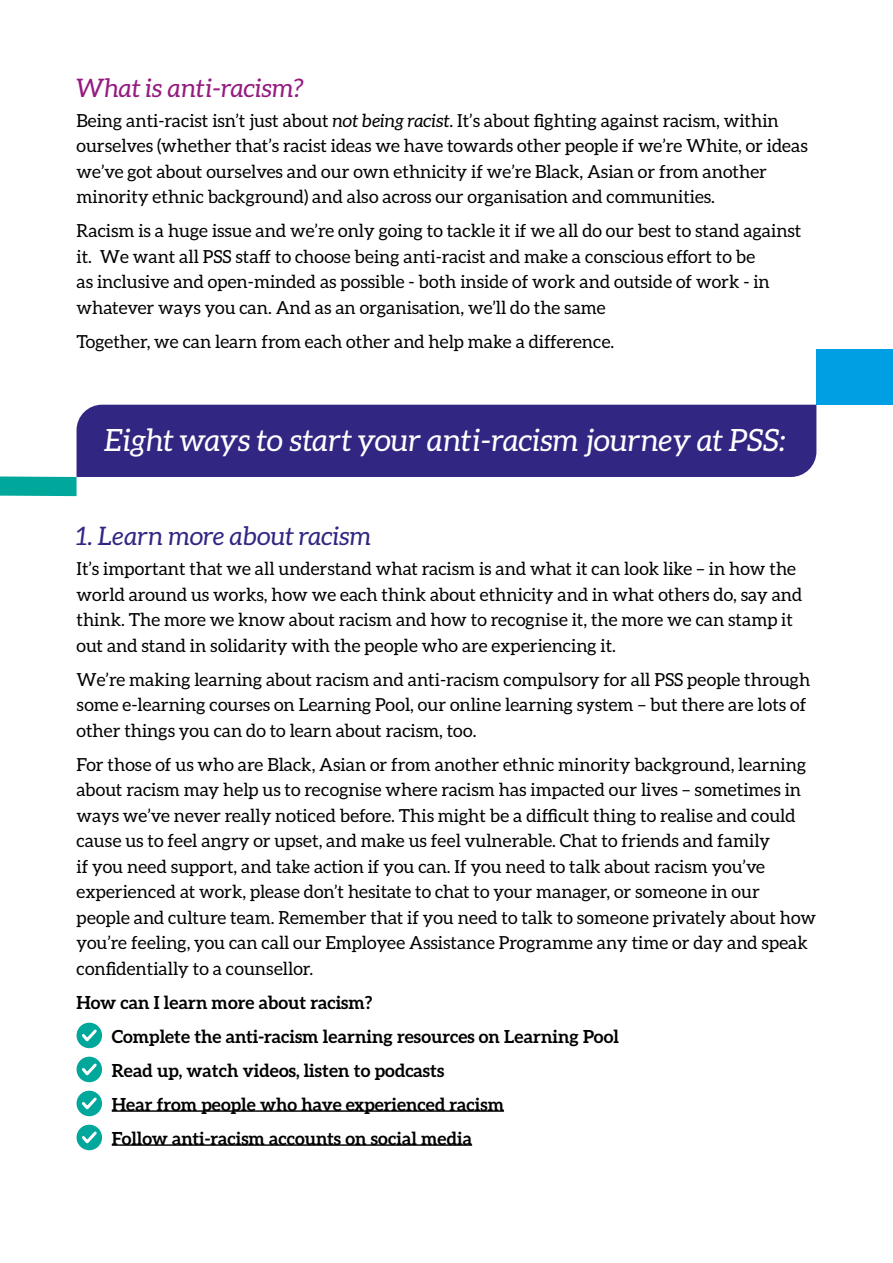
<style>
.page{position:relative;width:893px;height:1263px;background:#fff}
.page>*{position:absolute;margin:0;border:0;box-sizing:border-box;transform-origin:0 0}
.t1{font:italic 30.75px "Aleo";color:#fff}
.t2{font:italic 25.5px "Aleo";color:#312783}
.t3{font:italic 25.5px "Aleo";color:#951b81}
.t4{font:18px/25.5px "Aleo";color:#000}
.t5{font:700 18px "Aleo";color:#000}
.s1{font-style:italic}
</style>
<div class="page">
<hr style="left:112px;top:1110px;width:392px;height:2px;background:#000">
<hr style="left:112px;top:1144px;width:360px;height:2px;background:#000">
<div style="left:77px;top:1023px;width:25px;height:25px;background:#00a79b;border-radius:50%"></div>
<svg style="left:79px;top:1027px;width:18px;height:17px"></svg>
<div style="left:77px;top:1057px;width:25px;height:25px;background:#00a79b;border-radius:50%"></div>
<svg style="left:79px;top:1061px;width:18px;height:17px"></svg>
<div style="left:77px;top:1091px;width:25px;height:25px;background:#00a79b;border-radius:50%"></div>
<svg style="left:79px;top:1095px;width:18px;height:17px"></svg>
<div style="left:77px;top:1125px;width:25px;height:25px;background:#00a79b;border-radius:50%"></div>
<svg style="left:79px;top:1129px;width:18px;height:17px"></svg>
<div style="left:77px;top:405px;width:739px;height:72px;background:#312783"></div>
<div style="left:816px;top:349px;width:77px;height:56px;background:#009fe3"></div>
<svg style="left:0;top:476px;width:77px;height:20px;background:#0cab9f"></svg>
<p class="t3" style="left:77px;top:74px;width:228px">What is anti-racism?</p>
<p class="t4" style="left:77px;top:107px;width:733px">Being anti-racist isn’t just about <span class="s1">not being racist</span>. It’s about fighting against racism, within ourselves (whether that’s racist ideas we have towards other people if we’re White, or ideas we’ve got about ourselves and our own ethnicity if we’re Black, Asian or from another minority ethnic background) and also across our organisation and communities.</p>
<p class="t4" style="left:77px;top:218px;width:726px">Racism is a huge issue and we’re only going to tackle it if we all do our best to stand against it. We want all PSS staff to choose being anti-racist and make a conscious effort to be<br>as inclusive and open-minded as possible - both inside of work and outside of work - in whatever ways you can. And as an organisation, we’ll do the same</p>
<p class="t4" style="left:77px;top:328px;width:539px">Together, we can learn from each other and help make a difference.</p>
<p class="t1" style="left:105px;top:422px;width:683px">Eight ways to start your anti-racism journey at PSS:</p>
<p class="t2" style="left:77px;top:522px;width:296px">1. Learn more about racism</p>
<p class="t4" style="left:77px;top:556px;width:727px">It’s important that we all understand what racism is and what it can look like – in how the world around us works, how we each think about ethnicity and in what others do, say and think. The more we know about racism and how to recognise it, the more we can stamp it out and stand in solidarity with the people who are experiencing it.</p>
<p class="t4" style="left:77px;top:666px;width:735px">We’re making learning about racism and anti-racism compulsory for all PSS people through some e-learning courses on Learning Pool, our online learning system – but there are lots of other things you can do to learn about racism, too.</p>
<p class="t4" style="left:77px;top:751px;width:741px">For those of us who are Black, Asian or from another ethnic minority background, learning about racism may help us to recognise where racism has impacted our lives – sometimes in ways we’ve never really noticed before. This might be a difficult thing to realise and could cause us to feel angry or upset, and make us feel vulnerable. Chat to friends and family<br>if you need support, and take action if you can. If you need to talk about racism you’ve experienced at work, please don’t hesitate to chat to your manager, or someone in our people and culture team. Remember that if you need to talk to someone privately about how you’re feeling, you can call our Employee Assistance Programme any time or day and speak confidentially to a counsellor.</p>
<p class="t5" style="left:77px;top:992px;width:297px">How can I learn more about racism?</p>
<p class="t5" style="left:112px;top:1026px;width:509px">Complete the anti-racism learning resources on Learning Pool</p>
<p class="t5" style="left:112px;top:1060px;width:334px">Read up, watch videos, listen to podcasts</p>
<p class="t5" style="left:112px;top:1094px;width:394px">Hear from people who have experienced racism</p>
<p class="t5" style="left:112px;top:1128px;width:362px">Follow anti-racism accounts on social media</p>
</div>
